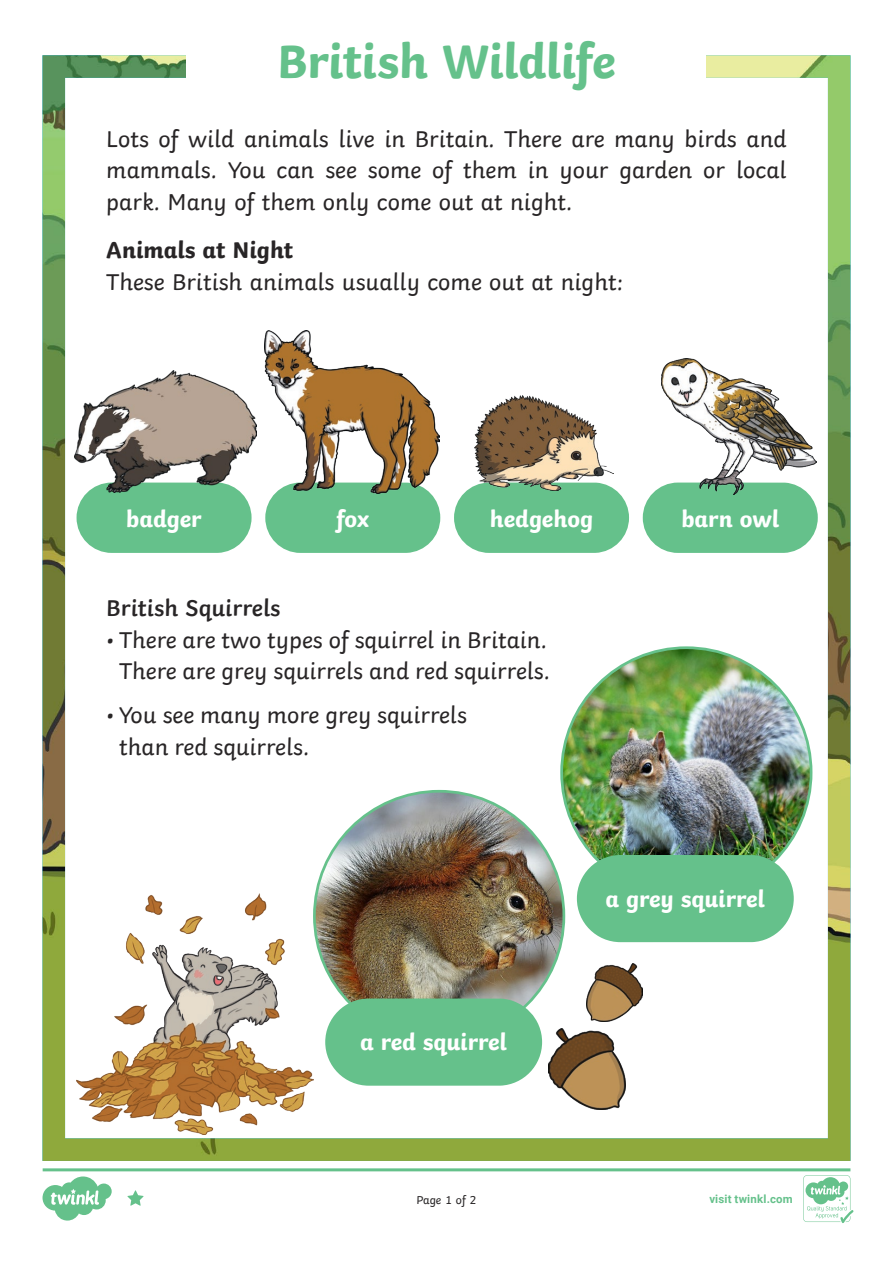
<style>
.page{position:relative;width:893px;height:1263px;background:#fff}
.page>*{position:absolute;margin:0;border:0;box-sizing:border-box;transform-origin:0 0}
.Heading_1{font:700 49.5px "Twinkl";letter-spacing:-.015em;color:#65c18b}
.KS1_Body_Copy{font:24px/31.5px "Twinkl";color:#282526;text-align:justify}
.t1{font:700 24px "Twinkl";color:#fff}
.Heading_4{font:600 24px "Twinkl";color:#282526}
.Heading_3{font:700 24px "Twinkl";color:#282526}
.t2{font:12px "Twinkl";letter-spacing:-.005em;color:#282526}
.t3{font:700 11.4px "Roboto";letter-spacing:.02em;color:#65c18b}
</style>
<div class="page">
<img style="left:43px;top:55px;width:807px;height:1106px">
<div style="left:187px;top:24px;width:519px;height:75px;background:#fff"></div>
<img style="left:314px;top:791px;width:250px;height:250px;border-radius:125px">
<img style="left:562px;top:648px;width:249px;height:249px;border-radius:125px">
<svg style="left:577px;top:855px;width:217px;height:87px;background:#70c593"></svg>
<svg style="left:325px;top:998px;width:217px;height:88px;background:#72c594"></svg>
<svg style="left:77px;top:492px;width:175px;height:61px;background:#6fc592"></svg>
<svg style="left:265px;top:483px;width:175px;height:70px;background:#6fc592"></svg>
<svg style="left:454px;top:483px;width:175px;height:70px;background:#72c695"></svg>
<svg style="left:643px;top:483px;width:175px;height:70px;background:#71c694"></svg>
<img style="left:661px;top:358px;width:156px;height:136px">
<img style="left:475px;top:395px;width:138px;height:95px">
<img style="left:265px;top:331px;width:174px;height:163px">
<img style="left:74px;top:370px;width:183px;height:122px">
<img style="left:549px;top:1028px;width:76px;height:81px">
<img style="left:587px;top:963px;width:55px;height:58px">
<img style="left:77px;top:893px;width:236px;height:241px">
<svg style="left:43px;top:1168px;width:810px;height:55px"></svg>
<p class="Heading_1" style="left:277px;top:20px;width:340px">British Wildlife</p>
<p class="KS1_Body_Copy" style="left:106px;top:121px;width:682px">Lots of wild animals live in Britain. There are many birds and mammals. You can see some of them in your garden or local park. Many of them only come out at night.</p>
<p class="Heading_3" style="left:106px;top:230px;width:189px">Animals at Night</p>
<p class="KS1_Body_Copy" style="left:106px;top:264px;width:518px">These British animals usually come out at night:</p>
<p class="t1" style="left:126px;top:499px;width:77px">badger</p>
<p class="t1" style="left:336px;top:499px;width:34px">fox</p>
<p class="t1" style="left:490px;top:499px;width:105px">hedgehog</p>
<p class="t1" style="left:681px;top:499px;width:99px">barn owl</p>
<p class="Heading_4" style="left:106px;top:589px;width:176px">British Squirrels</p>
<p class="KS1_Body_Copy" style="left:106px;top:622px;width:445px;text-align:center">• There are two types of squirrel in Britain.<br>There are grey squirrels and red squirrels.</p>
<p class="KS1_Body_Copy" style="left:119px;top:697px;width:349px;text-indent:-13px">• You see many more grey squirrels than red squirrels.</p>
<p class="t1" style="left:360px;top:1022px;width:148px">a red squirrel</p>
<p class="t1" style="left:605px;top:879px;width:161px">a grey squirrel</p>
<p class="t2" style="left:416px;top:1191px;width:62px">Page 1 of 2</p>
<p class="t3" style="left:709px;top:1191px;width:85px">visit twinkl.com</p>
</div>
